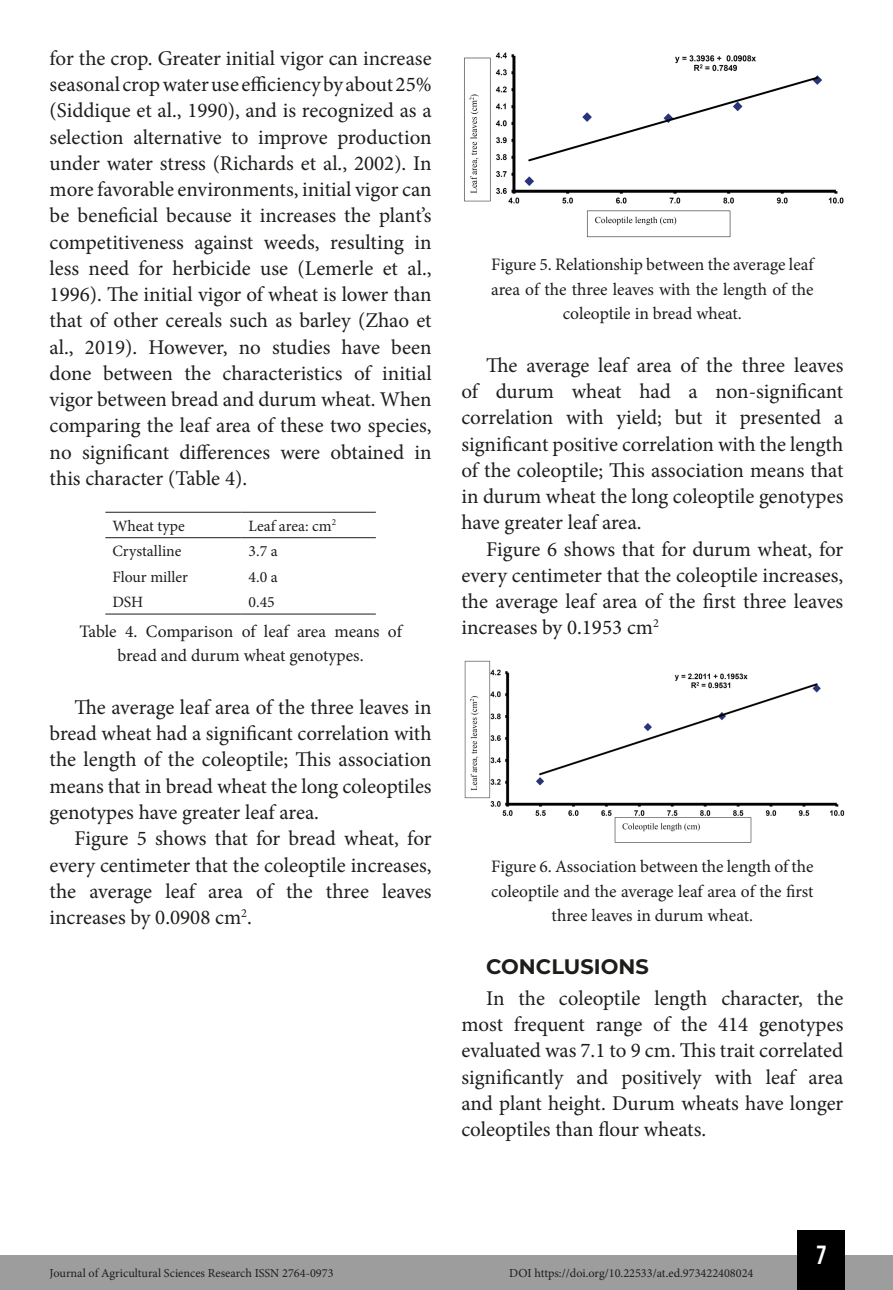
<style>
.page{position:relative;width:893px;height:1290px;background:#fff}
.page>*{position:absolute;margin:0;border:0;box-sizing:border-box;transform-origin:0 0}
.t1{font:26.25px "Bebas Kai";color:#fff}
.t2{font:21px/26.2px "Minion Pro";color:#1d1d1b;text-align:justify}
.t3{font:700 21px "Montserrat";color:#1d1d1b}
.t4{font:17.5px/24.5px "Minion Pro";color:#1d1d1b;text-align:center}
.t5{font:15.75px "Minion Pro";color:#1d1d1b}
.t6{font:12.25px "Minion Pro";color:#1d1d1b}
</style>
<div class="page">
<div style="left:0;top:1255px;width:893px;height:35px;background:#9d9d9d"></div>
<div style="left:797px;top:1230px;width:48px;height:60px;background:#000"></div>
<hr style="left:105px;top:614px;width:137px;height:1px;background:#1d1d1b">
<hr style="left:242px;top:614px;width:134px;height:1px;background:#1d1d1b">
<hr style="left:105px;top:512px;width:137px;height:1px;background:#1d1d1b">
<hr style="left:242px;top:512px;width:134px;height:1px;background:#1d1d1b">
<hr style="left:105px;top:537px;width:137px;height:1px;background:#1d1d1b">
<hr style="left:242px;top:537px;width:134px;height:1px;background:#1d1d1b">
<img style="left:464px;top:52px;width:380px;height:186px">
<img style="left:464px;top:660px;width:381px;height:182px">
<p class="t2" style="left:50px;top:45px;width:384px">for the crop. Greater initial vigor can increase seasonal crop water use efficiency by about 25% (Siddique et al., 1990), and is recognized as a selection alternative to improve production under water stress (Richards et al., 2002). In more favorable environments, initial vigor can be beneficial because it increases the plant’s competitiveness against weeds, resulting in less need for herbicide use (Lemerle et al., 1996). The initial vigor of wheat is lower than that of other cereals such as barley (Zhao et al., 2019). However, no studies have been done between the characteristics of initial vigor between bread and durum wheat. When comparing the leaf area of these two species, no significant differences were obtained in this character (Table 4).</p>
<p class="t5" style="left:112px;top:515px;width:74px">Wheat type</p>
<p class="t5" style="left:249px;top:515px;width:89px">Leaf area: cm<sup>2</sup></p>
<p class="t5" style="left:112px;top:540px;width:71px">Crystalline</p>
<p class="t5" style="left:249px;top:540px;width:31px">3.7 a</p>
<p class="t5" style="left:112px;top:566px;width:77px">Flour miller</p>
<p class="t5" style="left:249px;top:566px;width:31px">4.0 a</p>
<p class="t5" style="left:112px;top:591px;width:32px">DSH</p>
<p class="t5" style="left:249px;top:591px;width:28px">0.45</p>
<p class="t4" style="left:79px;top:619px;width:324px">Table 4. Comparison of leaf area means of bread and durum wheat genotypes.</p>
<p class="t2" style="left:50px;top:694px;width:383px;text-indent:25px">The average leaf area of the three leaves in bread wheat had a significant correlation with the length of the coleoptile; This association means that in bread wheat the long coleoptiles genotypes have greater leaf area.</p>
<p class="t2" style="left:50px;top:825px;width:384px;text-indent:25px">Figure 5 shows that for bread wheat, for every centimeter that the coleoptile increases, the average leaf area of the three leaves increases by 0.0908 cm<sup>2</sup>.</p>
<p class="t4" style="left:491px;top:252px;width:324px">Figure 5. Relationship between the average leaf area of the three leaves with the length of the coleoptile in bread wheat.</p>
<p class="t2" style="left:461px;top:352px;width:384px;text-indent:25px">The average leaf area of the three leaves of durum wheat had a non-significant correlation with yield; but it presented a significant positive correlation with the length of the coleoptile; This association means that in durum wheat the long coleoptile genotypes have greater leaf area.</p>
<p class="t2" style="left:461px;top:536px;width:383px;text-indent:25px">Figure 6 shows that for durum wheat, for every centimeter that the coleoptile increases, the average leaf area of the first three leaves increases by 0.1953 cm<sup>2</sup></p>
<p class="t4" style="left:491px;top:854px;width:324px">Figure 6. Association between the length of the coleoptile and the average leaf area of the first three leaves in durum wheat.</p>
<p class="t3" style="left:486px;top:951px;width:164px">CONCLUSIONS</p>
<p class="t2" style="left:461px;top:985px;width:383px;text-indent:25px">In the coleoptile length character, the most frequent range of the 414 genotypes evaluated was 7.1 to 9 cm. This trait correlated significantly and positively with leaf area and plant height. Durum wheats have longer coleoptiles than flour wheats.</p>
<p class="t1" style="left:817px;top:1241px;width:11px">7</p>
<p class="t6" style="left:50px;top:1265px;width:285px">Journal of Agricultural Sciences Research ISSN 2764-0973</p>
<p class="t6" style="left:509px;top:1265px;width:246px">DOI https://doi.org/10.22533/at.ed.973422408024</p>
</div>
